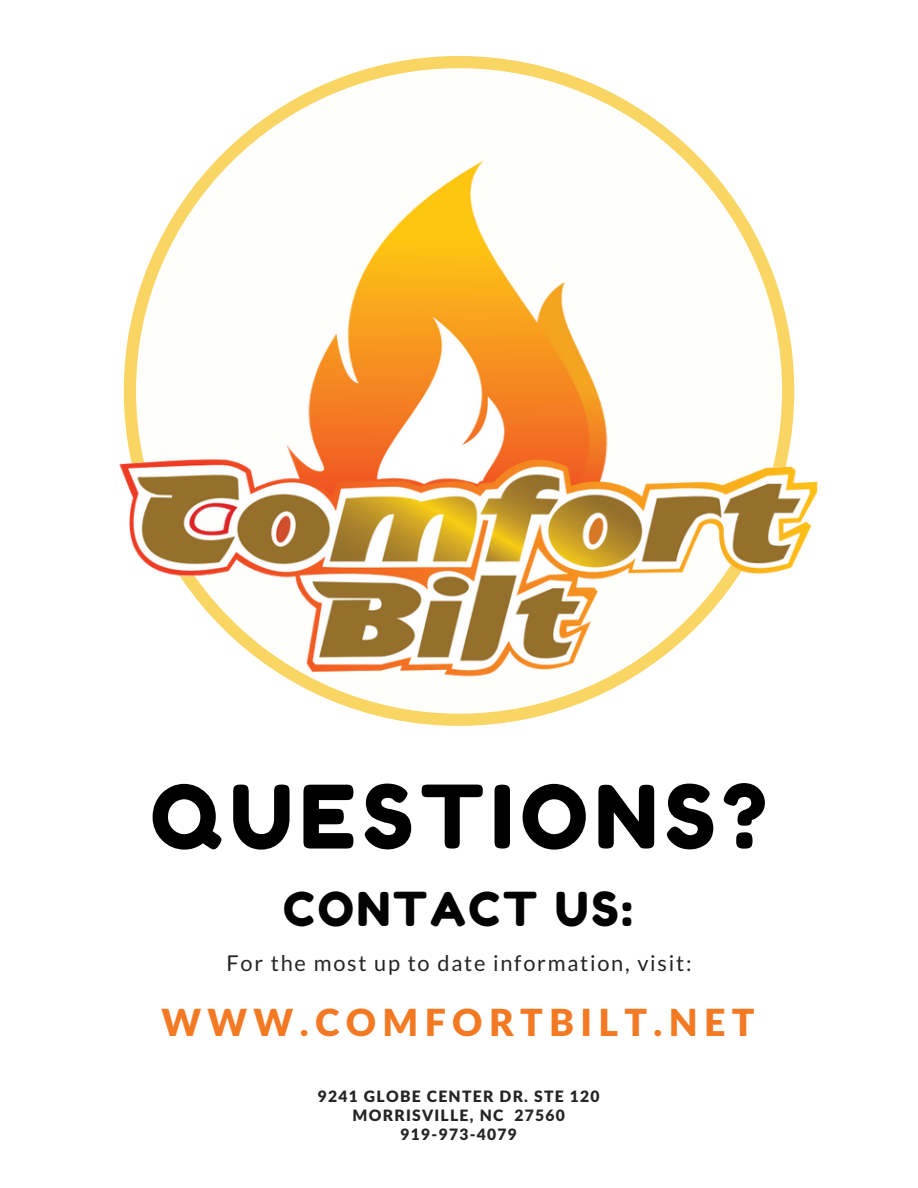
<style>
.page{position:relative;width:918px;height:1188px;background:#fff}
.page>*{position:absolute;margin:0;border:0;box-sizing:border-box;transform-origin:0 0}
.t1{font:87.15px "Fredoka One";letter-spacing:.08em;color:#000}
.t2{font:46.65px "Fredoka One";letter-spacing:.06em;color:#030303}
.t3{font:900 37.35px "Lato Latin";letter-spacing:.17em;color:#f47923}
.t4{font:21.75px "Lato";letter-spacing:.08em;color:#252525}
.t5{font:900 15.6px/19.2px "Lato Latin";letter-spacing:.08em;color:#252525;text-align:center}
</style>
<div class="page">
<svg style="left:274px;top:56px;width:370px;height:670px"></svg>
<img style="left:119px;top:112px;width:700px;height:580px">
<h1 class="t1" style="left:150px;top:764px;width:618px">QUESTIONS?</h1>
<h2 class="t2" style="left:283px;top:880px;width:351px">CONTACT US:</h2>
<h3 class="t4" style="left:226px;top:950px;width:467px">For the most up to date information, visit:</h3>
<h3 class="t3" style="left:161px;top:1006px;width:595px">WWW.COMFORTBILT.NET</h3>
<p class="t5" style="left:318px;top:1087px;width:283px">9241 GLOBE CENTER DR. STE 120<br>MORRISVILLE, NC 27560<br>919-973-4079</p>
</div>
